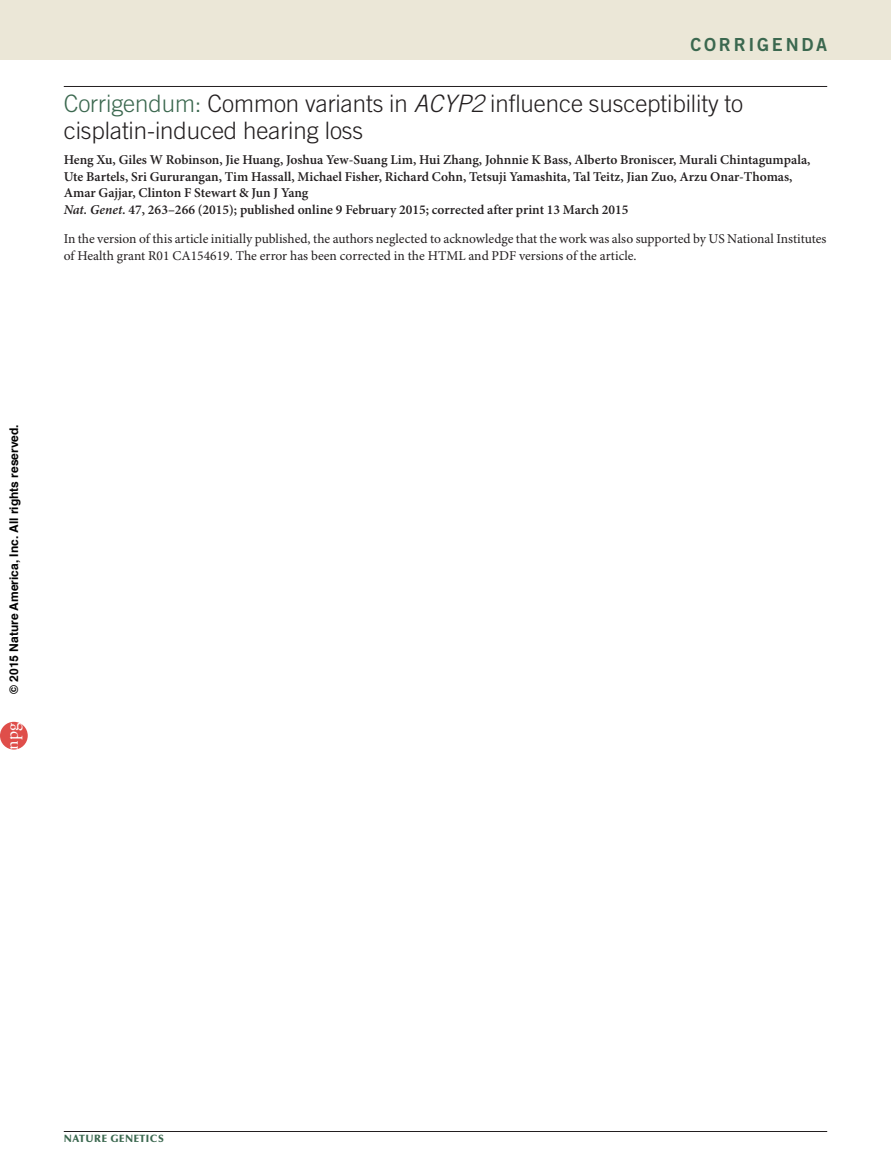
<style>
.page{position:relative;width:891px;height:1175px;background:#fff}
.page>*{position:absolute;margin:0;border:0;box-sizing:border-box;transform-origin:0 0}
.ERR_title{font:300 24px/27px "Trade Gothic LT Std";letter-spacing:-.005em;color:#231f20}
.z-HEADER_follow{font:18px "Trade Gothic LT Std Bd 22";letter-spacing:.15em;color:#3b684f}
.t1{font:18px "Adobe Garamond Pro";color:#fff}
.ERR_author{font:600 13.5px/16.5px "Minion Pro";color:#231f20}
.ERR_text{font:13.5px/16.5px "Minion Pro Regular 2";color:#231f20}
.ERR_reference{font:600 13.5px "Minion Pro";color:#231f20}
.t2{font:12px "Helvetica Bold 3";color:#000}
.t3{font:900 10.5px "Optima LT Std";letter-spacing:.05em;color:#3b684f}
.s1{color:#3b684f}
.s2{font-style:italic}
.s3{font-family:"Arial";font-weight:700}
</style>
<div class="page">
<div style="left:0;top:0;width:891px;height:60px;background:#ebe7d7"></div>
<hr style="left:64px;top:1131px;width:763px;height:1px;background:#231f20">
<hr style="left:64px;top:86px;width:763px;height:1px;background:#231f20">
<div style="left:0;top:722px;width:28px;height:27px;background:#df4e4a;border-radius:50%"></div>
<p class="z-HEADER_follow" style="left:691px;top:34px;width:138px">CORRIGENDA</p>
<p class="ERR_title" style="left:64px;top:90px;width:681px"><span class="s1">Corrigendum:</span> Common variants in <span class="s2">ACYP2</span> influence susceptibility to cisplatin-induced hearing loss</p>
<p class="ERR_author" style="left:64px;top:152px;width:748px">Heng Xu, Giles W Robinson, Jie Huang, Joshua Yew-Suang Lim, Hui Zhang, Johnnie K Bass, Alberto Broniscer, Murali Chintagumpala,<br>Ute Bartels, Sri Gururangan, Tim Hassall, Michael Fisher, Richard Cohn, Tetsuji Yamashita, Tal Teitz, Jian Zuo, Arzu Onar-Thomas,<br>Amar Gajjar, Clinton F Stewart &amp; Jun J Yang</p>
<p class="ERR_reference" style="left:64px;top:201px;width:566px"><span class="s2">Nat. Genet.</span> 47, 263–266 (2015); published online 9 February 2015; corrected after print 13 March 2015</p>
<p class="ERR_text" style="left:64px;top:231px;width:764px">In the version of this article initially published, the authors neglected to acknowledge that the work was also supported by US National Institutes of Health grant R01 CA154619. The error has been corrected in the HTML and PDF versions of the article.</p>
<p class="t2" style="left:4px;top:693px;width:271px;rotate:-90deg">© 201<span class="s3">5</span> Nature America, Inc. All rights reserved.</p>
<h2 class="t1" style="left:1px;top:749px;width:28px;rotate:-90deg">npg</h2>
<p class="t3" style="left:64px;top:1132px;width:102px">NATURE GENETICS</p>
</div>
